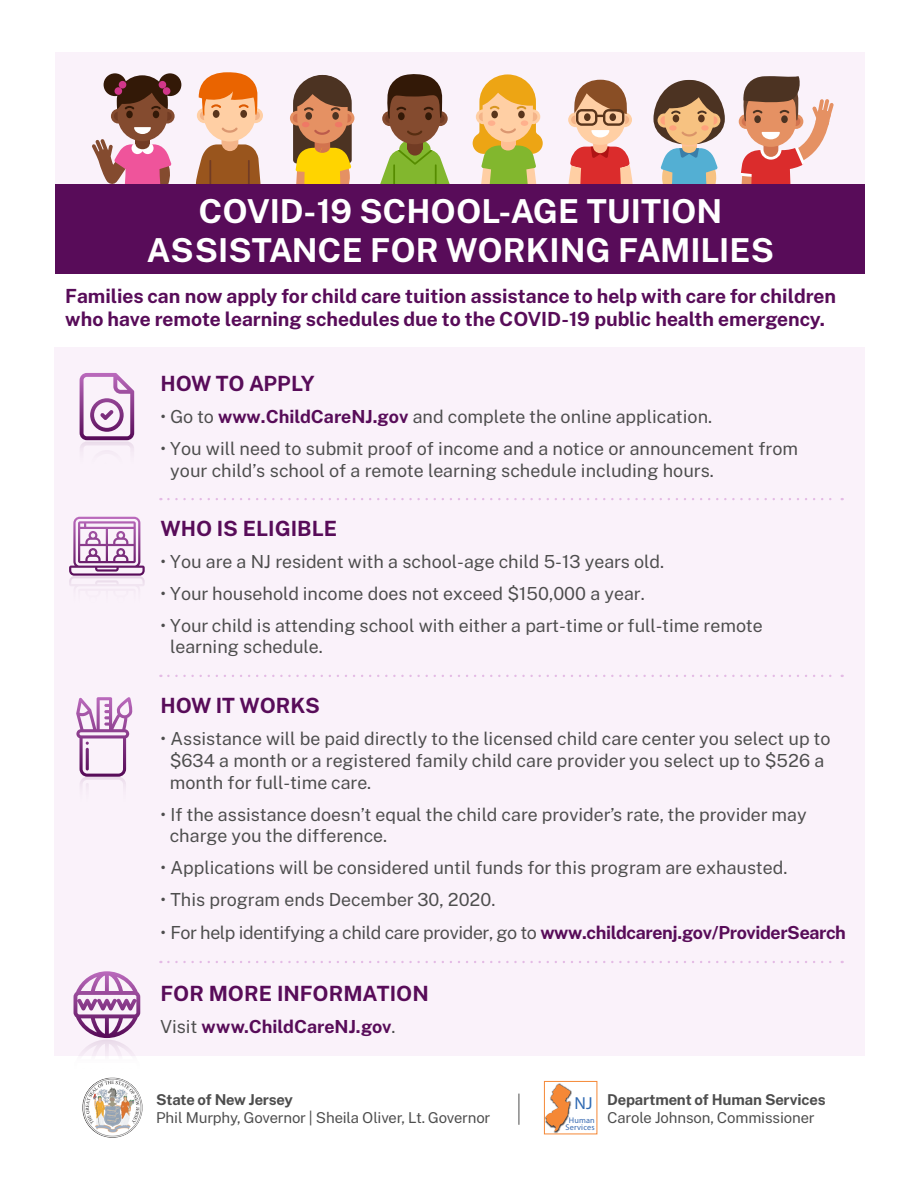
<style>
.page{position:relative;width:918px;height:1188px;background:#fff}
.page>*{position:absolute;margin:0;border:0;box-sizing:border-box;transform-origin:0 0}
.t1{font:700 33px/39.6px "Public Sans";color:#fff;text-align:center}
.t2{font:700 21px "Public Sans";color:#580c59}
.t3{font:700 19.5px/23.4px "Public Sans";color:#580c59}
.t4{font:18px/21.6px "Public Sans";color:#4d4d4d}
.t5{font:18px "Public Sans";letter-spacing:-.02em;color:#4d4d4d}
.t6{font:700 18px "Public Sans";color:#580c59}
.t7{font:17.4px "Myriad Pro";color:#306ab3}
.t8{font:15px/18px "Public Sans";letter-spacing:-.01em;color:#4d4d4d}
.t9{font:700 15px "Public Sans";letter-spacing:-.015em;color:#4d4d4d}
.t10{font:8.25px "Myriad Pro";letter-spacing:.025em;color:#376ab2}
.s1{font-weight:700;color:#580c59}
.s2{font-weight:400;color:#4d4d4d}
.s3{font-weight:700}
.s4{font-family:"Myriad Pro";font-size:8.25px;color:#376ab2}
</style>
<div class="page">
<div style="left:54px;top:348px;width:811px;height:708px;background:#faf2fa"></div>
<svg style="left:80px;top:373px;width:54px;height:77px"></svg>
<svg style="left:76px;top:697px;width:57px;height:89px"></svg>
<div style="left:56px;top:52px;width:810px;height:148px;background:#faf2fa"></div>
<svg style="left:160px;top:109px;width:15px;height:15px"></svg>
<svg style="left:104px;top:73px;width:22px;height:23px"></svg>
<div style="left:159px;top:73px;width:22px;height:23px;background:#331907;border-radius:50%"></div>
<svg style="left:92px;top:75px;width:80px;height:109px"></svg>
<div style="left:340px;top:111px;width:14px;height:15px;background:#e59163;border-radius:50%"></div>
<div style="left:290px;top:111px;width:15px;height:15px;background:#e59163;border-radius:50%"></div>
<svg style="left:293px;top:75px;width:59px;height:109px;background:#b6863f"></svg>
<svg style="left:740px;top:76px;width:94px;height:108px"></svg>
<svg style="left:195px;top:72px;width:68px;height:112px"></svg>
<svg style="left:380px;top:74px;width:163px;height:110px"></svg>
<svg style="left:653px;top:80px;width:72px;height:104px"></svg>
<div style="left:673px;top:115px;width:6px;height:7px;background:#59351c;border-radius:50%"></div>
<div style="left:698px;top:115px;width:7px;height:7px;background:#59351c;border-radius:50%"></div>
<svg style="left:568px;top:80px;width:65px;height:104px"></svg>
<div style="left:584px;top:113px;width:7px;height:8px;background:#59351c;border-radius:50%"></div>
<div style="left:610px;top:113px;width:6px;height:8px;background:#59351c;border-radius:50%"></div>
<div style="left:56px;top:184px;width:810px;height:90px;background:#580c59"></div>
<svg style="left:69px;top:517px;width:76px;height:71px"></svg>
<img style="left:82px;top:1096px;width:60px;height:42px">
<div style="left:544px;top:1081px;width:53px;height:53px;background:#fff;border:1px solid #f58836"></div>
<img style="left:544px;top:1083px;width:28px;height:50px">
<svg style="left:546px;top:1084px;width:24px;height:47px"></svg>
<hr style="left:519px;top:1094px;width:1px;height:31px;background:#4d4d4d">
<svg style="left:74px;top:971px;width:66px;height:135px"></svg>
<svg style="left:168px;top:498px;width:675px;height:2px"></svg>
<svg style="left:168px;top:961px;width:675px;height:2px"></svg>
<svg style="left:168px;top:675px;width:675px;height:2px"></svg>
<h1 class="t1" style="left:147px;top:190px;width:629px">COVID-19 SCHOOL-AGE TUITION<br>ASSISTANCE FOR WORKING FAMILIES</h1>
<p class="t3" style="left:65px;top:283px;width:772px">Families can now apply for child care tuition assistance to help with care for children who have remote learning schedules due to the COVID-19 public health emergency.</p>
<p class="t2" style="left:160px;top:367px;width:156px">HOW TO APPLY</p>
<p class="t4" style="left:160px;top:405px;width:553px">• Go to <span class="s1">www.ChildCareNJ.gov</span> and complete the online application.</p>
<p class="t4" style="left:170px;top:437px;width:629px;text-indent:-10px">• You will need to submit proof of income and a notice or announcement from your child’s school of a remote learning schedule including hours.</p>
<p class="t2" style="left:160px;top:512px;width:179px">WHO IS ELIGIBLE</p>
<p class="t4" style="left:160px;top:550px;width:505px">• You are a NJ resident with a school-age child 5-13 years old.</p>
<p class="t4" style="left:160px;top:582px;width:486px">• Your household income does not exceed $150,000 a year.</p>
<p class="t4" style="left:170px;top:614px;width:594px;text-indent:-10px">• Your child is attending school with either a part-time or full-time remote learning schedule.</p>
<p class="t2" style="left:160px;top:689px;width:161px">HOW IT WORKS</p>
<p class="t4" style="left:170px;top:727px;width:662px;text-indent:-9px">• Assistance will be paid directly to the licensed child care center you select up to $634 a month or a registered family child care provider you select up to $526 a month for full-time care.</p>
<p class="t4" style="left:170px;top:802px;width:638px;text-indent:-9px">• If the assistance doesn’t equal the child care provider’s rate, the provider may charge you the difference.</p>
<p class="t4" style="left:160px;top:856px;width:628px">• Applications will be considered until funds for this program are exhausted.</p>
<p class="t4" style="left:160px;top:888px;width:337px">• This program ends December 30, 2020.</p>
<p class="t5" style="left:160px;top:918px;width:687px">• For help identifying a child care provider, go to <span class="s1">www.childcarenj.gov/ProviderSearch</span></p>
<p class="t2" style="left:160px;top:977px;width:270px">FOR MORE INFORMATION</p>
<p class="t6" style="left:160px;top:1012px;width:237px"><span class="s2">Visit</span> www.ChildCareNJ.gov<span class="s2">.</span></p>
<p class="t9" style="left:156px;top:1088px;width:138px">State of New Jersey</p>
<p class="t8" style="left:156px;top:1108px;width:336px">Phil Murphy, Governor | Sheila Oliver, Lt. Governor</p>
<p class="t8" style="left:569px;top:1090px;width:258px;text-indent:38px"><span class="s3">Department of Human Services<br></span><span class="s4">Human</span> Carole Johnson, Commissioner</p>
<p class="t10" style="left:565px;top:1122px;width:31px">Services</p>
<p class="t7" style="left:574px;top:1092px;width:20px">NJ</p>
</div>
